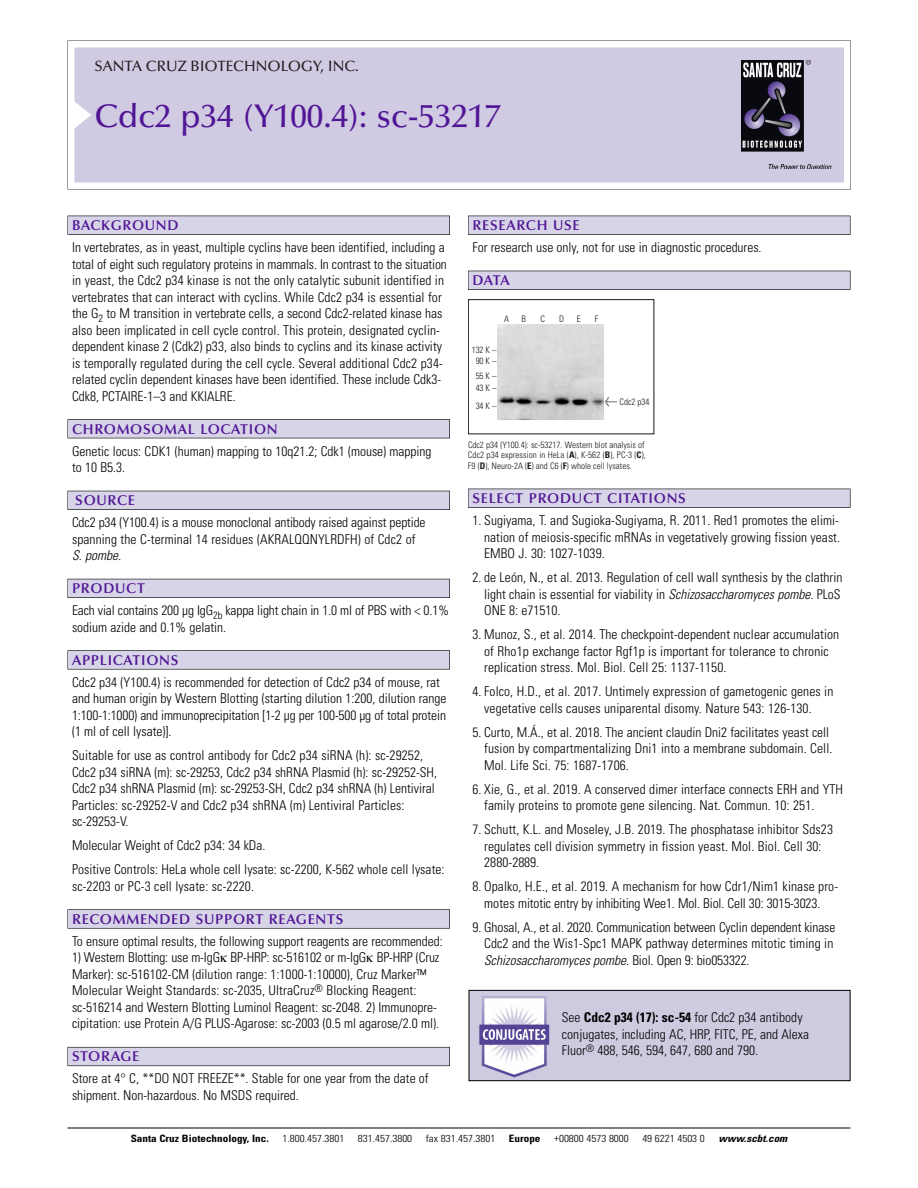
<style>
.page{position:relative;width:918px;height:1188px;background:#fff}
.page>*{position:absolute;margin:0;border:0;box-sizing:border-box;transform-origin:0 0}
.t1{font:500 33px "Optima";color:#511695}
.t2{font:500 15px "Optima";color:#231f20}
.t3{font:600 14.25px "Optima";letter-spacing:.05em;color:#511695}
.t4{font:300 condensed 13.5px/16.5px "Univers";letter-spacing:.005em;color:#000}
.t5{font:300 condensed 10.2px "Univers";color:#000;scale:1.1 1}
.t6{font:700 condensed 10.2px "Univers";color:#000;scale:1.1 1}
.t7{font:italic 700 condensed 10.2px "Univers";color:#000;scale:1.1 1}
.t8{font:300 condensed 9px/10.5px "Univers";color:#191919}
.s1{font-style:italic}
.s2{font-family:"Meta Plus";font-weight:400;font-stretch:normal;font-size:10.5px}
.s3{font-weight:700}
</style>
<div class="page">
<svg style="left:74px;top:41px;width:777px;height:148px"></svg>
<div style="left:74px;top:47px;width:770px;height:135px;background:#d1cae3"></div>
<img style="left:741px;top:60px;width:90px;height:108px">
<div style="left:68px;top:216px;width:382px;height:19px;background:#535256"></div>
<div style="left:68px;top:216px;width:381px;height:18px;background:#d7d4e8"></div>
<div style="left:68px;top:419px;width:382px;height:19px;background:#515155"></div>
<div style="left:68px;top:420px;width:381px;height:18px;background:#d7d4e8"></div>
<div style="left:68px;top:491px;width:382px;height:19px;background:#515057"></div>
<div style="left:68px;top:491px;width:381px;height:18px;background:#d7d4e8"></div>
<div style="left:68px;top:579px;width:382px;height:19px;background:#535259"></div>
<div style="left:68px;top:579px;width:381px;height:18px;background:#d7d4e8"></div>
<svg style="left:68px;top:650px;width:382px;height:20px"></svg>
<div style="left:68px;top:651px;width:381px;height:18px;background:#d7d4e8"></div>
<svg style="left:68px;top:909px;width:382px;height:20px"></svg>
<div style="left:68px;top:910px;width:381px;height:18px;background:#d7d4e8"></div>
<div style="left:68px;top:1047px;width:382px;height:19px;background:#686770"></div>
<div style="left:68px;top:1048px;width:381px;height:18px;background:#d7d4e8"></div>
<div style="left:468px;top:216px;width:382px;height:19px;background:#535256"></div>
<div style="left:468px;top:216px;width:382px;height:18px;background:#d7d4e8"></div>
<div style="left:468px;top:271px;width:382px;height:19px;background:#525156"></div>
<div style="left:468px;top:271px;width:382px;height:18px;background:#d7d4e8"></div>
<div style="left:468px;top:489px;width:382px;height:19px;background:#535256"></div>
<div style="left:468px;top:489px;width:382px;height:18px;background:#d7d4e8"></div>
<hr style="left:68px;top:1128px;width:782px;height:1px;background:#000">
<div style="left:468px;top:299px;width:186px;height:135px;border:1px solid #191919"></div>
<img style="left:498px;top:325px;width:106px;height:94px">
<img style="left:471px;top:992px;width:377px;height:87px">
<div style="left:469px;top:990px;width:381px;height:91px;border:1px solid #000"></div>
<p class="t2" style="left:94px;top:60px;width:266px">SANTA CRUZ BIOTECHNOLOGY, INC.</p>
<p class="t1" style="left:94px;top:102px;width:408px">Cdc2 p34 (Y100.4): sc-53217</p>
<p class="t3" style="left:72px;top:219px;width:108px">BACKGROUND</p>
<p class="t4" style="left:72px;top:240px;width:376px">In vertebrates, as in yeast, multiple cyclins have been identified, including a total of eight such regulatory proteins in mammals. In contrast to the situation in yeast, the Cdc2 p34 kinase is not the only catalytic subunit identified in vertebrates that can interact with cyclins. While Cdc2 p34 is essential for the G<sub>2</sub> to M transition in vertebrate cells, a second Cdc2-related kinase has also been implicated in cell cycle control. This protein, designated cyclin&shy;dependent kinase 2 (Cdk2) p33, also binds to cyclins and its kinase activity is temporally regulated during the cell cycle. Several additional Cdc2 p34- related cyclin dependent kinases have been identified. These include Cdk3- Cdk8, PCTAIRE-1–3 and KKIALRE.</p>
<p class="t3" style="left:72px;top:423px;width:207px">CHROMOSOMAL LOCATION</p>
<p class="t4" style="left:72px;top:444px;width:361px">Genetic locus: CDK1 (human) mapping to 10q21.2; Cdk1 (mouse) mapping to 10 B5.3.</p>
<p class="t3" style="left:75px;top:494px;width:61px">SOURCE</p>
<p class="t4" style="left:72px;top:516px;width:355px">Cdc2 p34 (Y100.4) is a mouse monoclonal antibody raised against peptide spanning the C-terminal 14 residues (AKRALQQNYLRDFH) of Cdc2 of<br><span class="s1">S.pombe.</span></p>
<p class="t3" style="left:72px;top:582px;width:74px">PRODUCT</p>
<p class="t4" style="left:72px;top:604px;width:379px">Each vial contains 200 µg IgG<sub>2b</sub> kappa light chain in 1.0 ml of PBS with &lt; 0.1% sodium azide and 0.1% gelatin.</p>
<p class="t3" style="left:72px;top:654px;width:108px">APPLICATIONS</p>
<p class="t4" style="left:72px;top:675px;width:376px">Cdc2 p34 (Y100.4) is recommended for detection of Cdc2 p34 of mouse, rat and human origin by Western Blotting (starting dilution 1:200, dilution range 1:100-1:1000) and immunoprecipitation [1-2 µg per 100-500 µg of total protein (1 ml of cell lysate)].</p>
<p class="t4" style="left:72px;top:749px;width:367px">Suitable for use as control antibody for Cdc2 p34 siRNA (h): sc-29252, Cdc2 p34 siRNA (m): sc-29253, Cdc2 p34 shRNA Plasmid (h): sc-29252-SH, Cdc2 p34 shRNA Plasmid (m): sc-29253-SH, Cdc2 p34 shRNA (h) Lentiviral Particles: sc-29252-V and Cdc2 p34 shRNA (m) Lentiviral Particles: sc-29253-V.</p>
<p class="t4" style="left:72px;top:839px;width:195px">Molecular Weight of Cdc2 p34: 34 kDa.</p>
<p class="t4" style="left:72px;top:863px;width:374px">Positive Controls: HeLa whole cell lysate: sc-2200, K-562 whole cell lysate: sc-2203 or PC-3 cell lysate: sc-2220.</p>
<p class="t3" style="left:72px;top:913px;width:273px">RECOMMENDED SUPPORT REAGENTS</p>
<p class="t4" style="left:72px;top:934px;width:372px">To ensure optimal results, the following support reagents are recommended:</p>
<p class="t4" style="left:72px;top:951px;width:369px">1) Western Blotting: use m-IgG BP-HRP: sc-516102 or m-IgG BP-HRP (Cruz Marker): sc-516102-CM (dilution range: 1:1000-1:10000), Cruz Marker™ Molecular Weight Standards: sc-2035, UltraCruz<sup>®</sup> Blocking Reagent: sc-516214 and Western Blotting Luminol Reagent: sc-2048. 2) Immunopre&shy;cipitation: use Protein A/G PLUS-Agarose: sc-2003 (0.5 ml agarose/2.0 ml).</p>
<p class="t3" style="left:72px;top:1051px;width:69px">STORAGE</p>
<p class="t4" style="left:72px;top:1072px;width:358px">Store at 4° C, **DO NOT FREEZE**. Stable for one year from the date of shipment. Non-hazardous. No MSDS required.</p>
<p class="t3" style="left:473px;top:219px;width:109px">RESEARCH USE</p>
<p class="t4" style="left:473px;top:240px;width:291px">For research use only, not for use in diagnostic procedures.</p>
<p class="t3" style="left:473px;top:274px;width:39px">DATA</p>
<p class="t8" style="left:504px;top:314px;width:7px">A</p>
<p class="t8" style="left:522px;top:314px;width:6px">B</p>
<p class="t8" style="left:540px;top:314px;width:6px">C</p>
<p class="t8" style="left:559px;top:314px;width:7px">D</p>
<p class="t8" style="left:577px;top:314px;width:5px">E</p>
<p class="t8" style="left:595px;top:314px;width:5px">F</p>
<p class="t8" style="left:472px;top:346px;width:26px;text-align:center">132 K–<br>90K–</p>
<p class="t8" style="left:476px;top:371px;width:22px;line-height:12px">55K–<br>43K–</p>
<p class="t8" style="left:476px;top:402px;width:22px">34K–</p>
<p class="t8" style="left:605px;top:397px;width:46px"><span class="s2">&lt;</span> Cdc2 p34</p>
<p class="t8" style="left:468px;top:440px;width:179px">Cdc2 p34 (Y100.4): sc-53217. Western blot analysis of<br>Cdc2 p34 expression in HeLa (<span class="s3">A</span>), K-562 (<span class="s3">B</span>), PC-3 (<span class="s3">C</span>),<br>F9 (<span class="s3">D</span>), Neuro-2A (<span class="s3">E</span>) and C6 (<span class="s3">F</span>) whole cell lysates.</p>
<p class="t3" style="left:473px;top:492px;width:215px">SELECT PRODUCT CITATIONS</p>
<p class="t4" style="left:484px;top:513px;width:357px;text-align:justify;text-indent:-12px">1. Sugiyama, T. and Sugioka-Sugiyama, R. 2011. Red1 promotes the elimi&shy;nation of meiosis-specific mRNAs in vegetatively growing fission yeast.<br>EMBO J. 30: 1027-1039.</p>
<p class="t4" style="left:484px;top:570px;width:360px;text-indent:-12px">2. de León, N., et al. 2013. Regulation of cell wall synthesis by the clathrin light chain is essential for viability in <span class="s1">Schizosaccharomyces pombe.</span>PLoS<br>ONE 8: e71510.</p>
<p class="t4" style="left:484px;top:627px;width:356px;text-indent:-12px">3. Munoz, S., et al. 2014. The checkpoint-dependent nuclear accumulation of Rho1p exchange factor Rgf1p is important for tolerance to chronic replication stress. Mol. Biol. Cell 25: 1137-1150.</p>
<p class="t4" style="left:484px;top:684px;width:351px;text-indent:-12px">4. Folco, H.D., et al. 2017. Untimely expression of gametogenic genes in vegetative cells causes uniparental disomy. Nature 543: 126-130.</p>
<p class="t4" style="left:484px;top:725px;width:350px;text-indent:-12px">5. Curto, M.Á., et al. 2018. The ancient claudin Dni2 facilitates yeast cell fusion by compartmentalizing Dni1 into a membrane subdomain. Cell.<br>Mol. Life Sci. 75: 1687-1706.</p>
<p class="t4" style="left:484px;top:782px;width:360px;text-indent:-12px">6. Xie, G., et al. 2019. A conserved dimer interface connects ERH and YTH family proteins to promote gene silencing. Nat. Commun. 10: 251.</p>
<p class="t4" style="left:484px;top:822px;width:350px;text-indent:-12px">7. Schutt, K.L. and Moseley, J.B. 2019. The phosphatase inhibitor Sds23 regulates cell division symmetry in fission yeast. Mol. Biol. Cell 30:<br>2880-2889.</p>
<p class="t4" style="left:473px;top:879px;width:367px;text-align:center">8. Opalko, H.E., et al. 2019. A mechanism for how Cdr1/Nim1 kinase pro&shy;motes mitotic entry by inhibiting Wee1. Mol. Biol. Cell 30: 3015-3023.</p>
<p class="t4" style="left:484px;top:920px;width:353px;text-indent:-12px">9. Ghosal, A., et al. 2020. Communication between Cyclin dependent kinase<br>Cdc2 and the Wis1-Spc1 MAPK pathway determines mitotic timing in<br><span class="s1">Schizosaccharomyces pombe.</span> B i o l . O p e n 9 : b i o 0 5 3 3 2 2 .</p>
<p class="t4" style="left:562px;top:1011px;width:249px">See <span class="s3">Cdc2 p34 (17): sc-54</span> for Cdc2 p34 antibody conjugates, including AC, HRP, FITC, PE, and Alexa<br>Fluor<sup>®</sup> 488, 546, 594, 647, 680 and 790.</p>
<p class="t6" style="left:131px;top:1135px;width:127px">Santa Cruz Biotechnology, Inc.</p>
<p class="t5" style="left:282px;top:1135px;width:58px">1.800.457.3801</p>
<p class="t5" style="left:358px;top:1135px;width:51px">831.457.3800</p>
<p class="t5" style="left:426px;top:1135px;width:65px">fax 831.457.3801</p>
<p class="t6" style="left:509px;top:1135px;width:30px">Europe</p>
<p class="t5" style="left:554px;top:1135px;width:69px">+00800 4573 8000</p>
<p class="t5" style="left:642px;top:1135px;width:58px">49 6221 4503 0</p>
<p class="t7" style="left:719px;top:1135px;width:66px">www.scbt.com</p>
</div>
